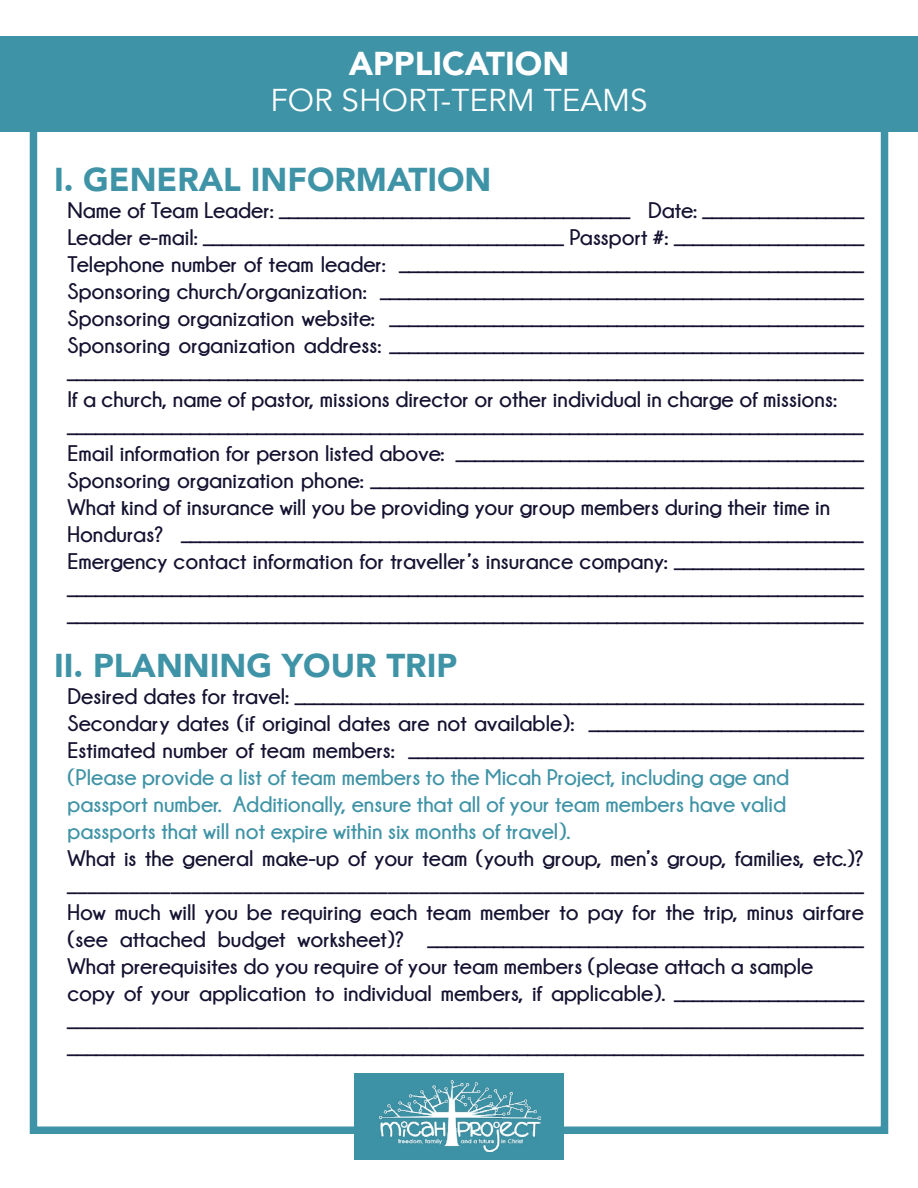
<style>
.page{position:relative;width:918px;height:1188px;background:#fff}
.page>*{position:absolute;margin:0;border:0;box-sizing:border-box;transform-origin:0 0}
.t1{font:900 33px "Avenir";color:#3f93a6}
.t2{font:900 33px "Avenir";color:#fff}
.t3{font:31.5px "Avenir";color:#fff}
.t4{font:700 22.5px/27px "Champagne&Limousines";color:#141230}
.t5{font:700 22.5px/27px "Champagne&Limousines";color:#3f93a6}
</style>
<div class="page">
<div style="left:30px;top:74px;width:858px;height:1060px;border:8px solid #3f93a6"></div>
<div style="left:0;top:37px;width:918px;height:95px;background:#3f93a6"></div>
<div style="left:354px;top:1074px;width:210px;height:86px;background:#3d92a6"></div>
<img style="left:379px;top:1080px;width:162px;height:71px">
<h1 class="t2" style="left:349px;top:35px;width:222px">APPLICATION</h1>
<h2 class="t3" style="left:270px;top:81px;width:379px">FOR SHORT-TERM TEAMS</h2>
<h1 class="t1" style="left:54px;top:151px;width:439px">I. GENERAL INFORMATION</h1>
<p class="t4" style="left:68px;top:196px;width:798px">Name of Team Leader: _____________________________________ Date: _________________ Leader e-mail: ______________________________________ Passport #: ____________________ Telephone number of team leader: _________________________________________________ Sponsoring church/organization: ___________________________________________________ Sponsoring organization website: __________________________________________________ Sponsoring organization address: __________________________________________________ ____________________________________________________________________________________ If a church, name of pastor, missions director or other individual in charge of missions: ____________________________________________________________________________________ Email information for person listed above: ___________________________________________ Sponsoring organization phone: ____________________________________________________ What kind of insurance will you be providing your group members during their time in Honduras? ________________________________________________________________________ Emergency contact information for traveller’s insurance company: ____________________ ____________________________________________________________________________________ ____________________________________________________________________________________</p>
<h1 class="t1" style="left:54px;top:637px;width:405px">II. PLANNING YOUR TRIP</h1>
<p class="t4" style="left:68px;top:682px;width:798px;text-align:justify">Desired dates for travel: ____________________________________________________________ Secondary dates (if original dates are not available): _____________________________ Estimated number of team members: ________________________________________________</p>
<p class="t5" style="left:68px;top:763px;width:723px">(Please provide a list of team members to the Micah Project, including age and passport number. Additionally, ensure that all of your team members have valid passports that will not expire within six months of travel).</p>
<p class="t4" style="left:68px;top:844px;width:798px">What is the general make-up of your team (youth group, men’s group, families, etc.)? _____________________________________________________________________________ How much will you be requiring each team member to pay for the trip, minus airfare (see attached budget worksheet)? ______________________________________________ What prerequisites do you require of your team members (please attach a sample copy of your application to individual members, if applicable). ____________________ _______________________________________________________________________________ ___________________________________________________________________________________</p>
</div>
